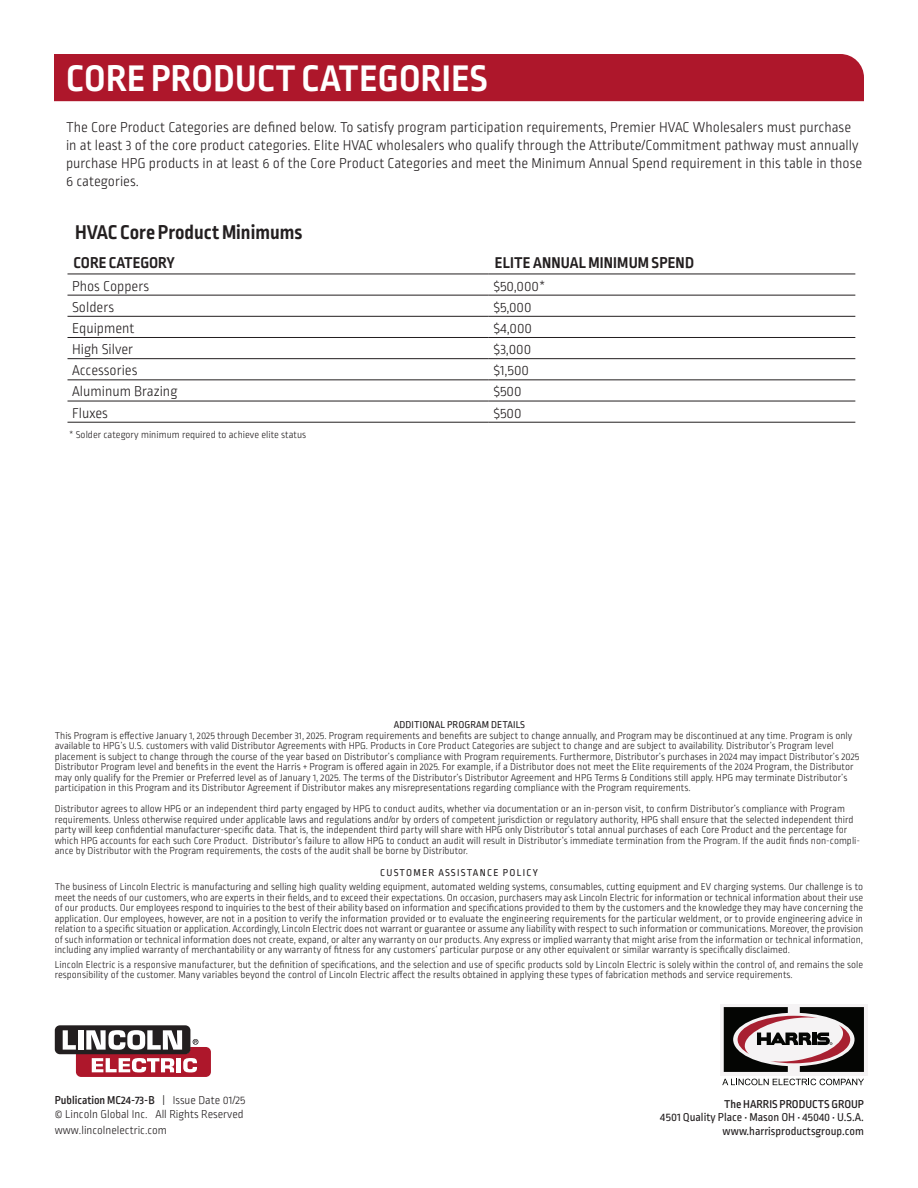
<style>
.page{position:relative;width:918px;height:1188px;background:#fff}
.page>*{position:absolute;margin:0;border:0;box-sizing:border-box;transform-origin:0 0}
.t1{font:700 39px "Ropa Sans Pro";letter-spacing:.01em;color:#fff}
.t2{font:700 21px "Ropa Sans Pro";color:#231f20}
.t3{font:700 16.5px "Ropa Sans Pro";letter-spacing:.01em;color:#231f20}
.t4{font:300 15px/18px "Ropa Sans Pro";color:#231f20}
.t5{font:300 12px/13.5px "Ropa Sans Pro";color:#231f20}
.t6{font:12px "Ropa Sans Pro";color:#231f20}
.t7{font:500 12px "Ropa Sans Pro";color:#231f20}
.body{font:300 10.5px/10.5px "Ropa Sans Pro";color:#231f20}
.body-2{font:10.5px "Ropa Sans Pro";letter-spacing:.12em;color:#231f20}
.body-3{font:10.5px "Ropa Sans Pro";letter-spacing:.01em;color:#231f20}
.s1{font-weight:500}
</style>
<div class="page">
<div style="left:54px;top:54px;width:810px;height:47px;background:#ae172b"></div>
<hr style="left:68px;top:274px;width:421px;height:1px;background:#231f20">
<hr style="left:489px;top:274px;width:366px;height:1px;background:#231f20">
<hr style="left:68px;top:295px;width:421px;height:1px;background:#231f20">
<hr style="left:489px;top:295px;width:366px;height:1px;background:#231f20">
<hr style="left:68px;top:316px;width:421px;height:1px;background:#231f20">
<hr style="left:489px;top:316px;width:366px;height:1px;background:#231f20">
<hr style="left:68px;top:337px;width:421px;height:1px;background:#231f20">
<hr style="left:489px;top:337px;width:366px;height:1px;background:#231f20">
<hr style="left:68px;top:358px;width:421px;height:1px;background:#231f20">
<hr style="left:489px;top:358px;width:366px;height:1px;background:#231f20">
<hr style="left:68px;top:380px;width:421px;height:1px;background:#231f20">
<hr style="left:489px;top:380px;width:366px;height:1px;background:#231f20">
<hr style="left:68px;top:401px;width:421px;height:1px;background:#231f20">
<hr style="left:489px;top:401px;width:366px;height:1px;background:#231f20">
<hr style="left:68px;top:422px;width:421px;height:1px;background:#231f20">
<hr style="left:489px;top:422px;width:366px;height:1px;background:#231f20">
<div style="left:720px;top:1004px;width:148px;height:71px;background:#f5f3f4"></div>
<svg style="left:724px;top:1007px;width:140px;height:65px"></svg>
<svg style="left:722px;top:1079px;width:142px;height:6px"></svg>
<div style="left:55px;top:1025px;width:135px;height:29px;background:#231f20;border-radius:5px"></div>
<svg style="left:63px;top:1030px;width:148px;height:47px"></svg>
<p class="t1" style="left:66px;top:56px;width:423px">CORE PRODUCT CATEGORIES</p>
<p class="t4" style="left:66px;top:119px;width:798px">The Core Product Categories are defined below. To satisfy program participation requirements, Premier HVAC Wholesalers must purchase in at least 3 of the core product categories. Elite HVAC wholesalers who qualify through the Attribute/Commitment pathway must annually purchase HPG products in at least 6 of the Core Product Categories and meet the Minimum Annual Spend requirement in this table in those 6 categories.</p>
<p class="t2" style="left:75px;top:221px;width:229px">HVAC Core Product Minimums</p>
<p class="t3" style="left:74px;top:253px;width:103px">CORE CATEGORY</p>
<p class="t3" style="left:495px;top:253px;width:201px">ELITE ANNUAL MINIMUM SPEND</p>
<p class="t4" style="left:72px;top:278px;width:79px">Phos Coppers</p>
<p class="t4" style="left:493px;top:278px;width:53px">$50,000*</p>
<p class="t4" style="left:72px;top:299px;width:44px">Solders</p>
<p class="t4" style="left:493px;top:299px;width:40px">$5,000</p>
<p class="t4" style="left:72px;top:320px;width:64px">Equipment</p>
<p class="t4" style="left:493px;top:320px;width:40px">$4,000</p>
<p class="t4" style="left:72px;top:341px;width:63px">High Silver</p>
<p class="t4" style="left:493px;top:341px;width:39px">$3,000</p>
<p class="t4" style="left:72px;top:362px;width:67px">Accessories</p>
<p class="t4" style="left:493px;top:362px;width:37px">$1,500</p>
<p class="t4" style="left:72px;top:384px;width:107px">Aluminum Brazing</p>
<p class="t4" style="left:493px;top:384px;width:30px">$500</p>
<p class="t4" style="left:72px;top:405px;width:37px">Fluxes</p>
<p class="t4" style="left:493px;top:405px;width:30px">$500</p>
<p class="body" style="left:69px;top:430px;width:239px">* Solder category minimum required to achieve elite status</p>
<p class="body-3" style="left:394px;top:719px;width:133px">ADDITIONAL PROGRAM DETAILS</p>
<p class="body" style="left:55px;top:731px;width:806px">This Program is effective January 1, 2025 through December 31, 2025. Program requirements and benefits are subject to change annually, and Program may be discontinued at any time. Program is only available to HPG’s U.S. customers with valid Distributor Agreements with HPG. Products in Core Product Categories are subject to change and are subject to availability. Distributor’s Program level placement is subject to change through the course of the year based on Distributor’s compliance with Program requirements. Furthermore, Distributor’s purchases in 2024 may impact Distributor’s 2025<br>Distributor Program level and benefits in the event the Harris + Program is offered again in 2025. For example, if a Distributor does not meet the Elite requirements of the 2024 Program, the Distributor may only qualify for the Premier or Preferred level as of January 1, 2025. The terms of the Distributor’s Distributor Agreement and HPG Terms &amp; Conditions still apply. HPG may terminate Distributor’s participation in this Program and its Distributor Agreement if Distributor makes any misrepresentations regarding compliance with the Program requirements.</p>
<p class="body" style="left:55px;top:804px;width:807px">Distributor agrees to allow HPG or an independent third party engaged by HPG to conduct audits, whether via documentation or an in-person visit, to confirm Distributor’s compliance with Program requirements. Unless otherwise required under applicable laws and regulations and/or by orders of competent jurisdiction or regulatory authority, HPG shall ensure that the selected independent third party will keep confidential manufacturer-specific data. That is, the independent third party will share with HPG only Distributor’s total annual purchases of each Core Product and the percentage for which HPG accounts for each such Core Product. Distributor’s failure to allow HPG to conduct an audit will result in Distributor’s immediate termination from the Program. If the audit finds non-compli&shy;ance by Distributor with the Program requirements, the costs of the audit shall be borne by Distributor.</p>
<p class="body-2" style="left:380px;top:867px;width:159px">CUSTOMER ASSISTANCE POLICY</p>
<p class="body" style="left:55px;top:883px;width:810px;text-align:justify">The business of Lincoln Electric is manufacturing and selling high quality welding equipment, automated welding systems, consumables, cutting equipment and EV charging systems. Our challenge is to meet the needs of our customers, who are experts in their fields, and to exceed their expectations. On occasion, purchasers may ask Lincoln Electric for information or technical information about their use of our products. Our employees respond to inquiries to the best of their ability based on information and specifications provided to them by the customers and the knowledge they may have concerning the application. Our employees, however, are not in a position to verify the information provided or to evaluate the engineering requirements for the particular weldment, or to provide engineering advice in relation to a specific situation or application. Accordingly, Lincoln Electric does not warrant or guarantee or assume any liability with respect to such information or communications. Moreover, the provision of such information or technical information does not create, expand, or alter any warranty on our products. Any express or implied warranty that might arise from the information or technical information, including any implied warranty of merchantability or any warranty of fitness for any customers’ particular purpose or any other equivalent or similar warranty is specifically disclaimed.</p>
<p class="body" style="left:55px;top:960px;width:810px">Lincoln Electric is a responsive manufacturer, but the definition of specifications, and the selection and use of specific products sold by Lincoln Electric is solely within the control of, and remains the sole responsibility of the customer. Many variables beyond the control of Lincoln Electric affect the results obtained in applying these types of fabrication methods and service requirements.</p>
<p class="t5" style="left:55px;top:1094px;width:192px"><span class="s1">Publication MC24-73-B</span> | Issue Date 01/25 © Lincoln Global Inc. All Rights Reserved</p>
<p class="t5" style="left:55px;top:1124px;width:114px">www.lincolnelectric.com</p>
<p class="t7" style="left:724px;top:1097px;width:141px">The HARRIS PRODUCTS GROUP</p>
<p class="t6" style="left:660px;top:1111px;width:205px">4501 Quality Place • Mason OH • 45040 • U.S.A.</p>
<p class="t6" style="left:723px;top:1124px;width:143px">www.harrisproductsgroup.com</p>
</div>
